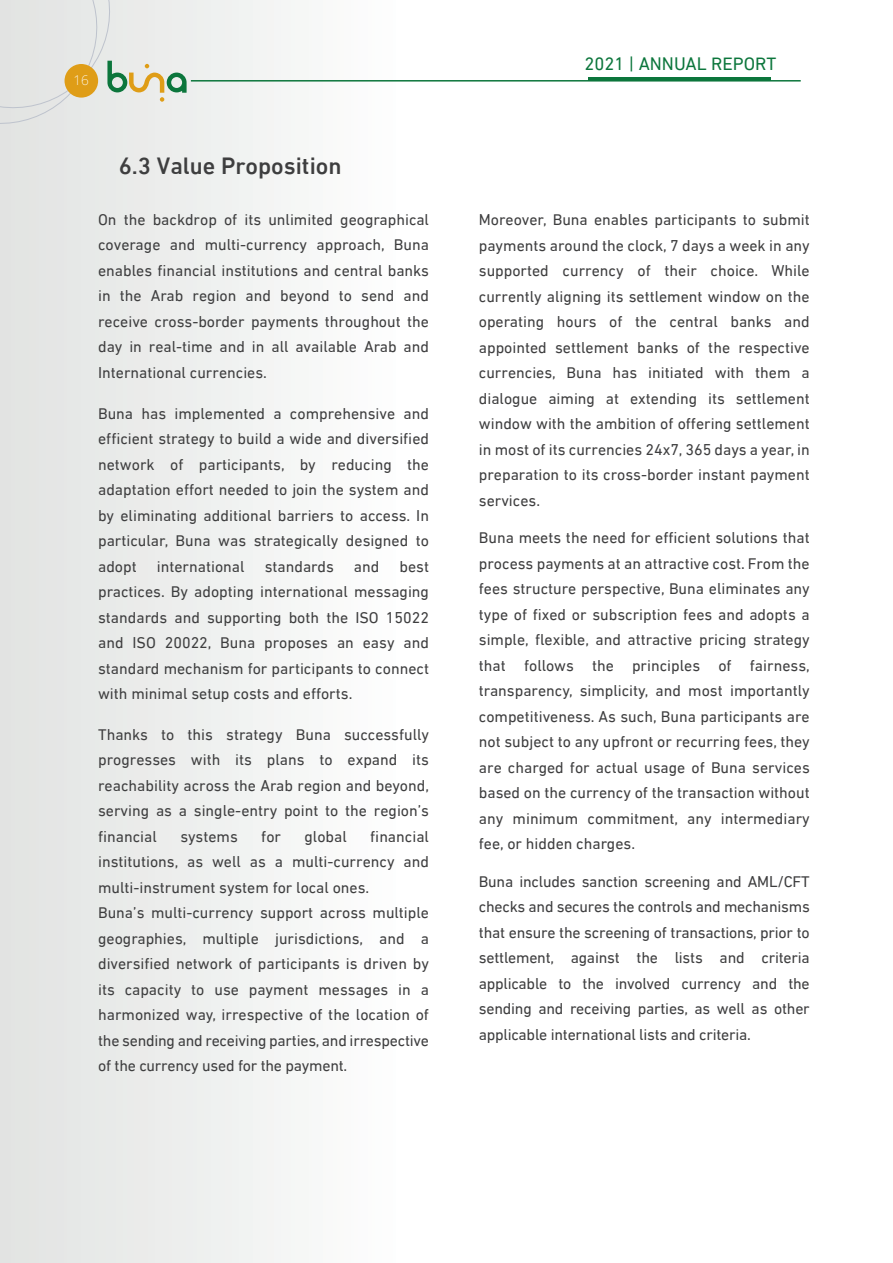
<style>
.page{position:relative;width:893px;height:1263px;background:#fff}
.page>*{position:absolute;margin:0;border:0;box-sizing:border-box;transform-origin:0 0}
.t1{font:500 24px "DIN Next LT Arabic";color:#3e3e3f}
.t2{font:18.45px "DIN Next LT Arabic";color:#0c763c}
.t3{font:15.9px/25.5px "DIN Next LT Arabic";color:#3e3e3f;text-align:justify}
.t4{font:200 13.5px "Noto Sans";color:#fff}
</style>
<div class="page">
<div style="left:0;top:0;width:893px;height:1263px;background:linear-gradient(to right,#e9ebe9,#fff)"></div>
<hr style="left:191px;top:80px;width:610px;height:2px;background:#0c763c">
<hr style="left:588px;top:77px;width:183px;height:4px;background:#0c763c">
<svg style="left:0;top:0;width:187px;height:128px;background:#e1e1d8"></svg>
<p class="t4" style="left:74px;top:72px;width:17px">16</p>
<h1 class="t1" style="left:119px;top:152px;width:224px">6.3 Value Proposition</h1>
<p class="t3" style="left:98px;top:207px;width:332px">On the backdrop of its unlimited geographical coverage and multi-currency approach, Buna enables financial institutions and central banks in the Arab region and beyond to send and receive cross-border payments throughout the day in real-time and in all available Arab and International currencies.</p>
<p class="t3" style="left:98px;top:400px;width:332px">Buna has implemented a comprehensive and efficient strategy to build a wide and diversified network of participants, by reducing the adaptation effort needed to join the system and by eliminating additional barriers to access. In particular, Buna was strategically designed to adopt</p>
<p class="t3" style="left:98px;top:553px;width:332px;text-indent:301px">best practices. By adopting international messaging standards and supporting both the ISO 15022 and ISO 20022, Buna proposes an easy and standard mechanism for participants to connect with minimal setup costs and efforts.</p>
<p class="t3" style="left:98px;top:721px;width:332px">Thanks to this strategy Buna successfully progresses with its plans to expand its reachability across the Arab region and beyond, serving as a single-entry point to the region’s financial</p>
<p class="t3" style="left:157px;top:553px;width:89px">international</p>
<p class="t3" style="left:265px;top:553px;width:71px">standards</p>
<p class="t3" style="left:354px;top:553px;width:27px">and</p>
<p class="t3" style="left:98px;top:823px;width:332px;text-align:left;text-indent:272px">financial institutions, as well as a multi-currency and multi-instrument system for local ones.<br>Buna’s multi-currency support across multiple geographies, multiple jurisdictions, and a diversified network of participants is driven by its capacity to use payment messages in a harmonized way, irrespective of the location of the sending and receiving parties, and irrespective of the currency used for the payment.</p>
<p class="t3" style="left:180px;top:823px;width:59px">systems</p>
<p class="t3" style="left:261px;top:823px;width:21px">for</p>
<p class="t3" style="left:305px;top:823px;width:44px">global</p>
<p class="t2" style="left:584px;top:52px;width:194px">2021 | ANNUAL REPORT</p>
<p class="t3" style="left:479px;top:207px;width:332px">Moreover, Buna enables participants to submit payments around the clock, 7 days a week in any supported currency of their choice. While currently aligning its settlement window on the operating hours of the central banks and appointed settlement banks of the respective currencies, Buna has initiated with them a dialogue aiming at extending its settlement window with the ambition of offering settlement in most of its currencies 24x7, 365 days a year, in preparation to its cross-border instant payment services.</p>
<p class="t3" style="left:479px;top:525px;width:332px">Buna meets the need for efficient solutions that process payments at an attractive cost. From the fees structure perspective, Buna eliminates any type of fixed or subscription fees and adopts a simple, flexible, and attractive pricing strategy that follows the principles of fairness, transparency, simplicity, and most importantly competitiveness. As such, Buna participants are not subject to any upfront or recurring fees, they are charged for actual usage of Buna services based on the currency of the transaction without any minimum commitment, any intermediary fee, or hidden charges.</p>
<p class="t3" style="left:479px;top:868px;width:332px">Buna includes sanction screening and AML/CFT checks and secures the controls and mechanisms that ensure the screening of transactions, prior to settlement, against the lists and criteria applicable to the involved currency and the sending and receiving parties, as well as other applicable international lists and criteria.</p>
</div>
